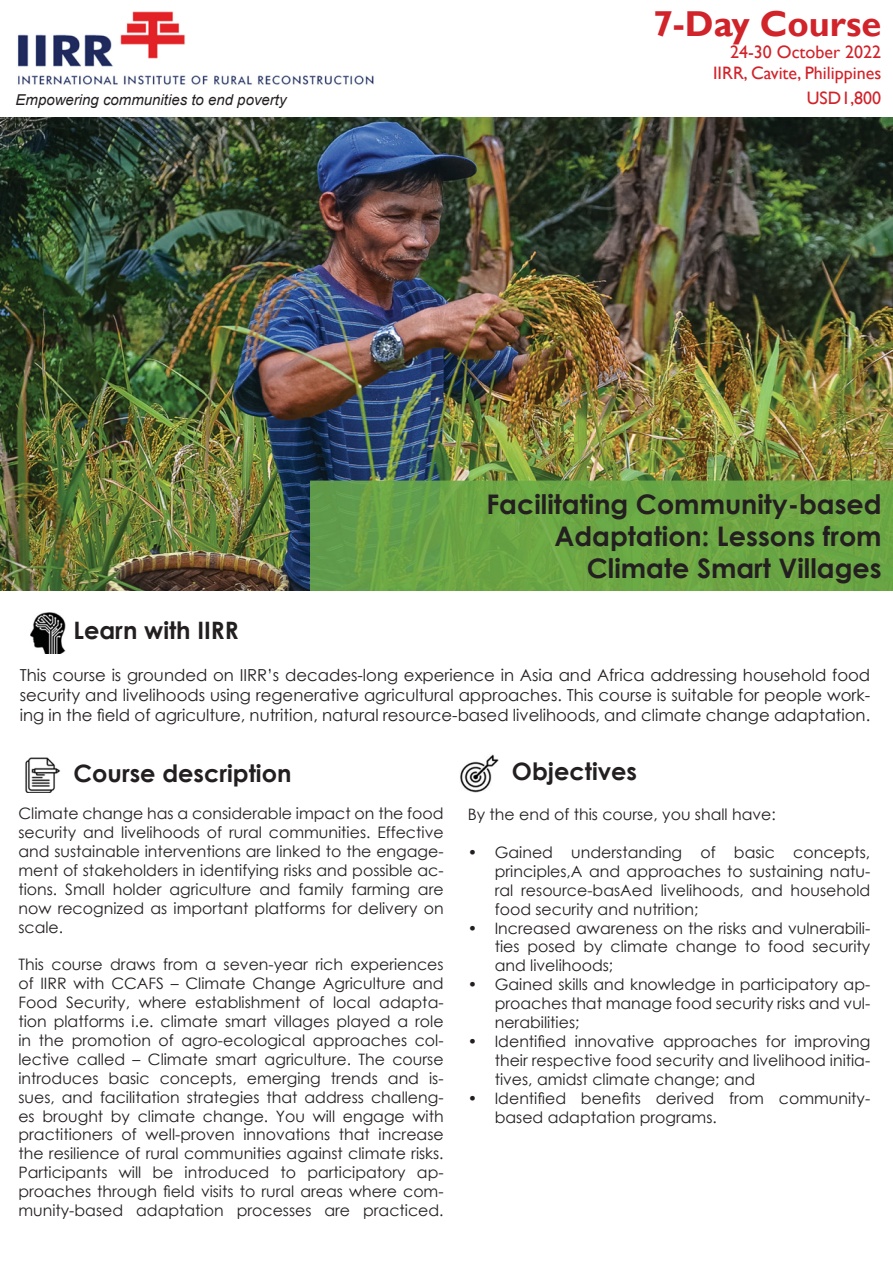
<style>
.page{position:relative;width:893px;height:1263px;background:#fff}
.page>*{position:absolute;margin:0;border:0;box-sizing:border-box;transform-origin:0 0}
.t1{font:700 36px "Gill Sans";color:#d1232a}
.t2{font:700 27px "Century Gothic";color:#231f20}
.t3{font:700 24px "Century Gothic";color:#231f20}
.t4{font:18px "Gill Sans";color:#d1232a}
.t5{font:16.5px/19.8px "Century Gothic";color:#231f20;text-align:justify}
.t6{font:15.75px/18.9px "Century Gothic";color:#231f20;text-align:justify}
.t7{font:italic 15px "Arial";color:#231f20}
</style>
<div class="page">
<img style="left:1px;top:118px;width:892px;height:473px">
<img style="left:30px;top:612px;width:35px;height:41px">
<img style="left:25px;top:757px;width:36px;height:35px">
<img style="left:460px;top:755px;width:38px;height:37px">
<img style="left:17px;top:12px;width:357px;height:73px">
<p class="t1" style="left:653px;top:2px;width:230px">7-Day Course</p>
<p class="t4" style="left:730px;top:41px;width:153px">24-30 October 2022</p>
<p class="t4" style="left:713px;top:63px;width:170px">IIRR, Cavite, Philippines</p>
<p class="t7" style="left:16px;top:90px;width:272px">Empowering communities to end poverty</p>
<p class="t4" style="left:807px;top:88px;width:76px">USD1,800</p>
<p class="t2" style="left:486px;top:483px;width:397px">Facilitating Community-based</p>
<p class="t2" style="left:554px;top:516px;width:329px">Adaptation: Lessons from</p>
<p class="t2" style="left:587px;top:548px;width:296px">Climate Smart Villages</p>
<p class="t3" style="left:74px;top:612px;width:167px">Learn with IIRR</p>
<p class="t5" style="left:20px;top:665px;width:852px">This course is grounded on IIRR’s decades-long experience in Asia and Africa addressing household food security and livelihoods using regenerative agricultural approaches. This course is suitable for people work&shy;ing in the field of agriculture, nutrition, natural resource-based livelihoods, and climate change adaptation.</p>
<p class="t3" style="left:74px;top:754px;width:219px">Course description</p>
<p class="t3" style="left:512px;top:753px;width:127px">Objectives</p>
<p class="t6" style="left:18px;top:804px;width:427px">Climate change has a considerable impact on the food security and livelihoods of rural communities. Effective and sustainable interventions are linked to the engage&shy;ment of stakeholders in identifying risks and possible ac&shy;tions. Small holder agriculture and family farming are now recognized as important platforms for delivery on scale.</p>
<p class="t6" style="left:18px;top:955px;width:427px">This course draws from a seven-year rich experiences of IIRR with CCAFS – Climate Change Agriculture and Food Security, where establishment of local adapta&shy;tion platforms i.e. climate smart villages played a role in the promotion of agro-ecological approaches col&shy;lective called – Climate smart agriculture. The course introduces basic concepts, emerging trends and is&shy;sues, and facilitation strategies that address challeng&shy;es brought by climate change. You will engage with practitioners of well-proven innovations that increase the resilience of rural communities against climate risks.<br>Participants will be introduced to participatory ap&shy;proaches through field visits to rural areas where com&shy;munity-based adaptation processes are practiced.</p>
<p class="t6" style="left:468px;top:805px;width:310px">By the end of this course, you shall have:</p>
<p class="t6" style="left:495px;top:842px;width:377px;text-indent:-27px">• Gained understanding of basic concepts, principles,A and approaches to sustaining natu&shy;ral resource-basAed livelihoods, and household food security and nutrition;</p>
<p class="t6" style="left:495px;top:918px;width:377px;text-indent:-27px">• Increased awareness on the risks and vulnerabili&shy;ties posed by climate change to food security and livelihoods;</p>
<p class="t6" style="left:495px;top:975px;width:377px;text-indent:-27px">• Gained skills and knowledge in participatory ap&shy;proaches that manage food security risks and vul&shy;nerabilities;</p>
<p class="t6" style="left:495px;top:1031px;width:377px;text-indent:-27px">• Identified innovative approaches for improving their respective food security and livelihood initia&shy;tives, amidst climate change; and</p>
<p class="t6" style="left:495px;top:1088px;width:377px;text-indent:-27px">• Identified benefits derived from community&shy;based adaptation programs.</p>
</div>
